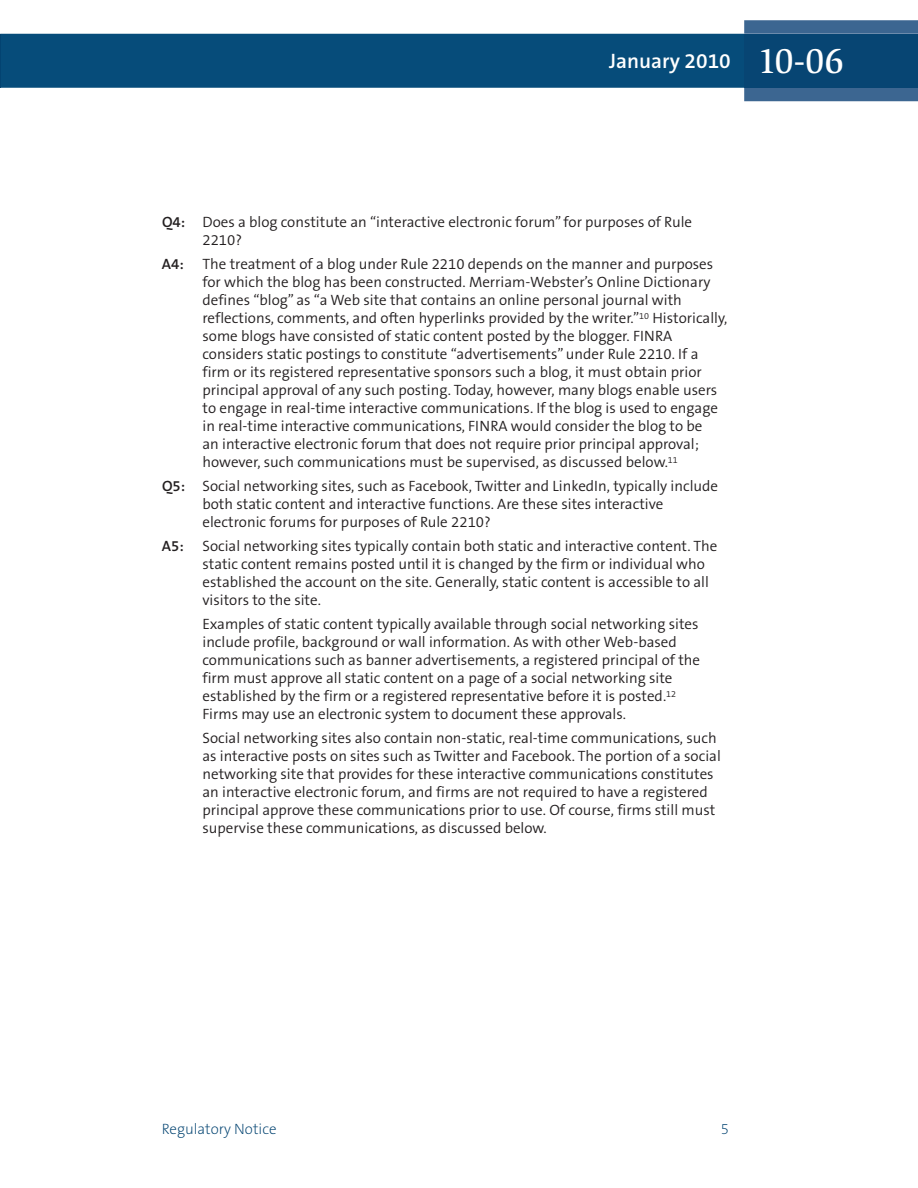
<style>
.page{position:relative;width:918px;height:1188px;background:#fff}
.page>*{position:absolute;margin:0;border:0;box-sizing:border-box;transform-origin:0 0}
.t1{font:600 21px "The Sans B6";color:#fff}
.t2{font:300 15px/18px "The Sans B4";color:#231f20}
.t3{font:200 15px "The Sans B2";color:#004270}
.s1{font-family:"Slimbach LT";font-weight:500;font-size:36px}
.s2{font-family:"The Sans B6";font-weight:600}
</style>
<div class="page">
<div style="left:1px;top:34px;width:743px;height:54px;background:#064c7a"></div>
<svg style="left:744px;top:20px;width:174px;height:81px"></svg>
<div style="left:744px;top:34px;width:174px;height:54px;background:#074573"></div>
<hr style="left:0;top:34px;width:1px;height:54px;background:#034371">
<h1 class="t1" style="left:609px;top:50px;width:236px">January 2010 <span class="s1">10-06</span></h1>
<p class="t2" style="left:202px;top:214px;width:491px;text-indent:-40px"><span class="s2">Q4:</span> Does a blog constitute an “interactive electronic forum” for purposes of Rule<br>2210?</p>
<p class="t2" style="left:202px;top:256px;width:526px;text-indent:-40px"><span class="s2">A4:</span> The treatment of a blog under Rule 2210 depends on the manner and purposes for which the blog has been constructed. Merriam-Webster’s Online Dictionary defines “blog” as “a Web site that contains an online personal journal with reflections, comments, and often hyperlinks provided by the writer.”<sup>10</sup> Historically, some blogs have consisted of static content posted by the blogger. FINRA considers static postings to constitute “advertisements” under Rule 2210. If a firm or its registered representative sponsors such a blog, it must obtain prior principal approval of any such posting. Today, however, many blogs enable users to engage in real-time interactive communications. If the blog is used to engage in real-time interactive communications, FINRA would consider the blog to be<br>an interactive electronic forum that does not require prior principal approval; however, such communications must be supervised, as discussed below.<sup>11</sup></p>
<p class="t2" style="left:202px;top:478px;width:517px;text-indent:-40px"><span class="s2">Q5:</span> Social networking sites, such as Facebook, Twitter and LinkedIn, typically include both static content and interactive functions. Are these sites interactive electronic forums for purposes of Rule 2210?</p>
<p class="t2" style="left:202px;top:538px;width:516px;text-indent:-40px"><span class="s2">A5:</span> Social networking sites typically contain both static and interactive content. The static content remains posted until it is changed by the firm or individual who established the account on the site. Generally, static content is accessible to all visitors to the site.</p>
<p class="t2" style="left:202px;top:616px;width:499px">Examples of static content typically available through social networking sites include profile, background or wall information. As with other Web-based communications such as banner advertisements, a registered principal of the firm must approve all static content on a page of a social networking site established by the firm or a registered representative before it is posted.<sup>12<br></sup>Firms may use an electronic system to document these approvals.</p>
<p class="t2" style="left:202px;top:730px;width:520px">Social networking sites also contain non-static, real-time communications, such as interactive posts on sites such as Twitter and Facebook. The portion of a social networking site that provides for these interactive communications constitutes an interactive electronic forum, and firms are not required to have a registered principal approve these communications prior to use. Of course, firms still must supervise these communications, as discussed below.</p>
<p class="t3" style="left:162px;top:1121px;width:116px">Regulatory Notice</p>
<p class="t3" style="left:721px;top:1121px;width:10px">5</p>
</div>
